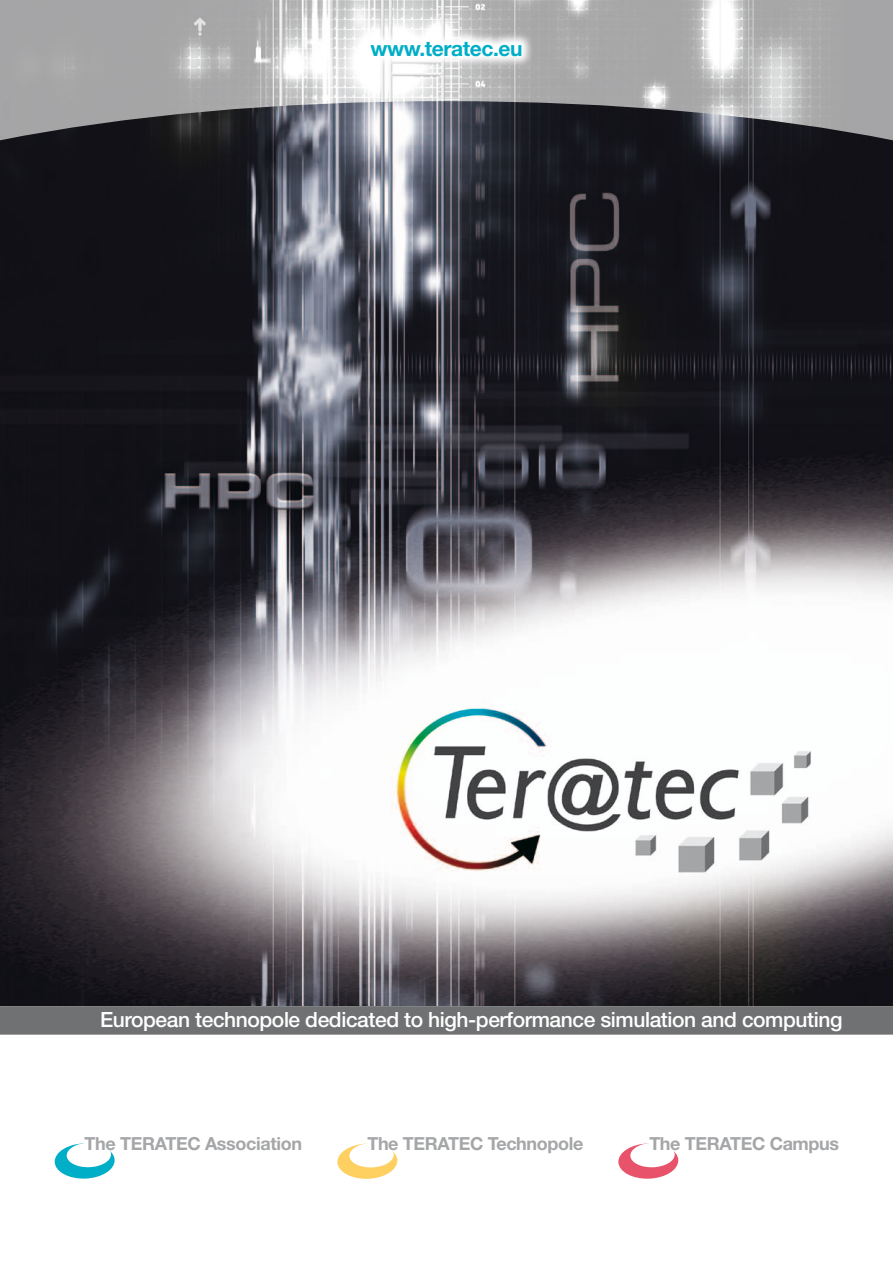
<style>
.page{position:relative;width:893px;height:1263px;background:#fff}
.page>*{position:absolute;margin:0;border:0;box-sizing:border-box;transform-origin:0 0}
.t1{font:500 21px "Helvetica Neue";letter-spacing:-.02em;color:#fff}
.t2{font:700 21px "Helvetica Neue";letter-spacing:-.02em;color:#00aec7}
.t3{font:700 18px "Helvetica Neue";letter-spacing:-.02em;color:#a5a6a8}
</style>
<div class="page">
<img style="left:0;top:0;width:893px;height:101px">
<img style="left:0;top:101px;width:893px;height:905px">
<svg style="left:54px;top:1144px;width:61px;height:35px"></svg>
<div style="left:66px;top:1142px;width:45px;height:25px;background:#fff;border-radius:50%"></div>
<svg style="left:618px;top:1144px;width:61px;height:35px"></svg>
<div style="left:630px;top:1142px;width:45px;height:26px;background:#fff;border-radius:50%"></div>
<svg style="left:337px;top:1144px;width:61px;height:35px"></svg>
<div style="left:349px;top:1142px;width:45px;height:26px;background:#fff;border-radius:50%"></div>
<svg style="left:358px;top:28px;width:176px;height:41px"></svg>
<div style="left:0;top:1006px;width:893px;height:29px;background:#707173"></div>
<p class="t2" style="left:370px;top:35px;width:154px">www.teratec.eu</p>
<p class="t1" style="left:100px;top:1007px;width:744px">European technopole dedicated to high-performance simulation and computing</p>
<p class="t3" style="left:85px;top:1132px;width:219px">The TERATEC Association</p>
<p class="t3" style="left:367px;top:1132px;width:218px">The TERATEC Technopole</p>
<p class="t3" style="left:649px;top:1132px;width:191px">The TERATEC Campus</p>
</div>
